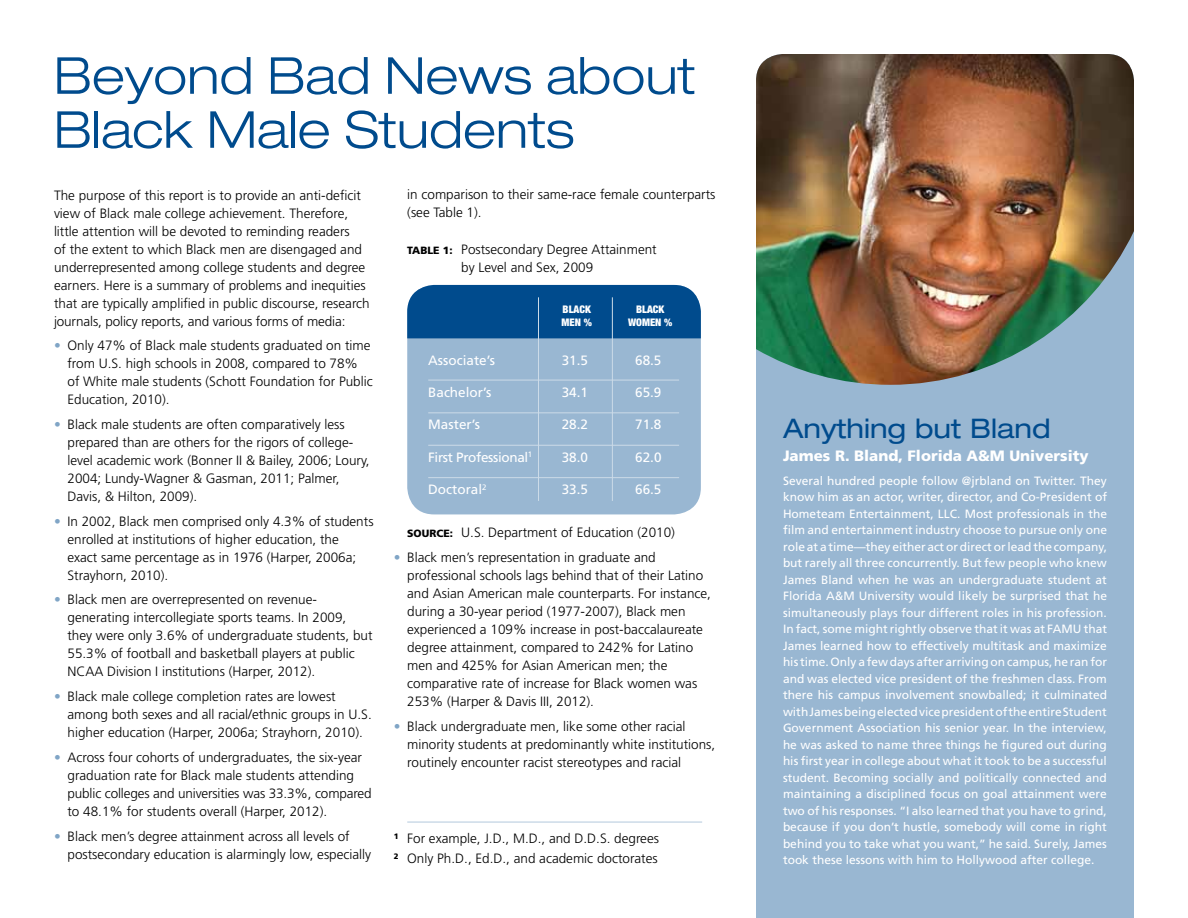
<style>
.page{position:relative;width:1188px;height:918px;background:#fff}
.page>*{position:absolute;margin:0;border:0;box-sizing:border-box;transform-origin:0 0}
.t1{font:300 expanded 51px/54px "Helvetica Neue";color:#004b8d}
.t2{font:expanded 27px "Helvetica Neue";color:#004b8d}
.t3{font:900 15px "Frutiger";color:#fff}
.t4{font:300 13.5px/18px "Frutiger";color:#000}
.t5{font:13.5px "Frutiger";color:#fff}
.t6{font:13.5px "Frutiger";letter-spacing:-.025em;color:#fff}
.t7{font:12px/16.5px "Frutiger";color:#fff;text-align:justify}
.t8{font:900 condensed 10.5px "Helvetica Neue";color:#fff}
.s1{font-weight:900;font-size:10.5px}
</style>
<div class="page">
<div style="left:756px;top:385px;width:378px;height:533px;background:#99b7d2"></div>
<img style="left:756px;top:54px;width:378px;height:331px">
<div style="left:407px;top:285px;width:294px;height:229px;background:#99b7d2;border-radius:27px"></div>
<div style="left:407px;top:285px;width:294px;height:53px;background:#004b8d"></div>
<hr style="left:428px;top:380px;width:251px;height:1px;background:#ccdbe8">
<hr style="left:428px;top:412px;width:251px;height:1px;background:#ccdbe8">
<hr style="left:428px;top:445px;width:251px;height:1px;background:#ccdbe8">
<hr style="left:428px;top:477px;width:251px;height:1px;background:#ccdbe8">
<hr style="left:538px;top:297px;width:1px;height:204px;background:#ccdbe8">
<hr style="left:612px;top:297px;width:1px;height:204px;background:#ccdbe8">
<hr style="left:407px;top:821px;width:295px;height:2px;background:#ccdbe8">
<h1 class="t1" style="left:54px;top:48px;width:643px">Beyond Bad News about<br>Black Male Students</h1>
<p class="t4" style="left:54px;top:186px;width:317px">The purpose of this report is to provide an anti-deficit view of Black male college achievement. Therefore, little attention will be devoted to reminding readers<br>of the extent to which Black men are disengaged and underrepresented among college students and degree earners. Here is a summary of problems and inequities that are typically amplified in public discourse, research journals, policy reports, and various forms of media:</p>
<p class="t4" style="left:68px;top:337px;width:307px">Only 47% of Black male students graduated on time from U.S. high schools in 2008, compared to 78% of White male students (Schott Foundation for Public Education, 2010).</p>
<p class="t4" style="left:68px;top:415px;width:304px">Black male students are often comparatively less prepared than are others for the rigors of college&shy;level academic work (Bonner II &amp; Bailey, 2006; Loury, 2004; Lundy-Wagner &amp; Gasman, 2011; Palmer, Davis, &amp; Hilton, 2009).</p>
<p class="t4" style="left:68px;top:512px;width:308px">In 2002, Black men comprised only 4.3% of students enrolled at institutions of higher education, the<br>exact same percentage as in 1976 (Harper, 2006a; Strayhorn, 2010).</p>
<p class="t4" style="left:68px;top:591px;width:307px">Black men are overrepresented on revenue&shy;generating intercollegiate sports teams. In 2009, they were only 3.6% of undergraduate students, but 55.3% of football and basketball players at public NCAA Division I institutions (Harper, 2012).</p>
<p class="t4" style="left:68px;top:688px;width:306px">Black male college completion rates are lowest among both sexes and all racial/ethnic groups in U.S. higher education (Harper, 2006a; Strayhorn, 2010).</p>
<p class="t4" style="left:68px;top:748px;width:306px">Across four cohorts of undergraduates, the six-year graduation rate for Black male students attending public colleges and universities was 33.3%, compared to 48.1% for students overall (Harper, 2012).</p>
<p class="t4" style="left:68px;top:827px;width:305px">Black men’s degree attainment across all levels of postsecondary education is alarmingly low, especially</p>
<p class="t4" style="left:407px;top:186px;width:310px">in comparison to their same-race female counterparts (see Table 1).</p>
<p class="t4" style="left:461px;top:240px;width:197px;text-indent:-54px"><span class="s1">TABLE 1:</span> Postsecondary Degree Attainment by Level and Sex, 2009</p>
<p class="t8" style="left:563px;top:303px;width:30px">BLACK</p>
<p class="t8" style="left:636px;top:303px;width:30px">BLACK</p>
<p class="t8" style="left:562px;top:316px;width:32px">MEN %</p>
<p class="t8" style="left:628px;top:316px;width:46px">WOMEN %</p>
<p class="t5" style="left:428px;top:352px;width:68px">Associate’s</p>
<p class="t5" style="left:562px;top:352px;width:28px">31.5</p>
<p class="t5" style="left:635px;top:352px;width:28px">68.5</p>
<p class="t5" style="left:428px;top:384px;width:65px">Bachelor’s</p>
<p class="t5" style="left:562px;top:384px;width:28px">34.1</p>
<p class="t5" style="left:635px;top:384px;width:28px">65.9</p>
<p class="t5" style="left:428px;top:417px;width:53px">Master’s</p>
<p class="t5" style="left:562px;top:417px;width:28px">28.2</p>
<p class="t5" style="left:635px;top:417px;width:28px">71.8</p>
<p class="t6" style="left:428px;top:449px;width:106px">First Professional<sup>1</sup></p>
<p class="t5" style="left:562px;top:449px;width:28px">38.0</p>
<p class="t5" style="left:635px;top:449px;width:28px">62.0</p>
<p class="t5" style="left:428px;top:482px;width:60px">Doctoral<sup>2</sup></p>
<p class="t5" style="left:562px;top:482px;width:28px">33.5</p>
<p class="t5" style="left:635px;top:482px;width:28px">66.5</p>
<p class="t4" style="left:407px;top:520px;width:269px;line-height:24.8px"><span class="s1">SOURCE:</span> U.S. Department of Education (2010)<br>Black men’s representation in graduate and</p>
<p class="t4" style="left:407px;top:566px;width:305px">professional schools lags behind that of their Latino and Asian American male counterparts. For instance, during a 30-year period (1977-2007), Black men experienced a 109% increase in post-baccalaureate degree attainment, compared to 242% for Latino men and 425% for Asian American men; the comparative rate of increase for Black women was 253% (Harper &amp; Davis III, 2012).</p>
<p class="t4" style="left:407px;top:717px;width:310px">Black undergraduate men, like some other racial minority students at predominantly white institutions, routinely encounter racist stereotypes and racial</p>
<p class="t4" style="left:394px;top:828px;width:267px;line-height:20.2px"><sup>1</sup> For example, J.D., M.D., and D.D.S. degrees<br><sup>2</sup> Only Ph.D., Ed.D., and academic doctorates</p>
<h2 class="t2" style="left:783px;top:412px;width:269px">Anything but Bland</h2>
<p class="t3" style="left:783px;top:447px;width:307px">James R. Bland, Florida A&amp;M University</p>
<p class="t7" style="left:783px;top:472px;width:326px">Several hundred people follow @jrbland on Twitter. They know him as an actor, writer, director, and Co-President of Hometeam Entertainment, LLC. Most professionals in the film and entertainment industry choose to pursue only one role at a time—they either act or direct or lead the company, but rarely all three concurrently. But few people who knew James Bland when he was an undergraduate student at Florida A&amp;M University would likely be surprised that he simultaneously plays four different roles in his profession.<br>In fact, some might rightly observe that it was at FAMU that James learned how to effectively multitask and maximize his time. Only a few days after arriving on campus, he ran for and was elected vice president of the freshmen class. From there his campus involvement snowballed; it culminated with James being elected vice president of the entire Student Government Association his senior year. In the interview, he was asked to name three things he figured out during his first year in college about what it took to be a successful student. Becoming socially and politically connected and maintaining a disciplined focus on goal attainment were two of his responses. “I also learned that you have to grind, because if you don’t hustle, somebody will come in right behind you to take what you want,” he said. Surely, James took these lessons with him to Hollywood after college.</p>
</div>
